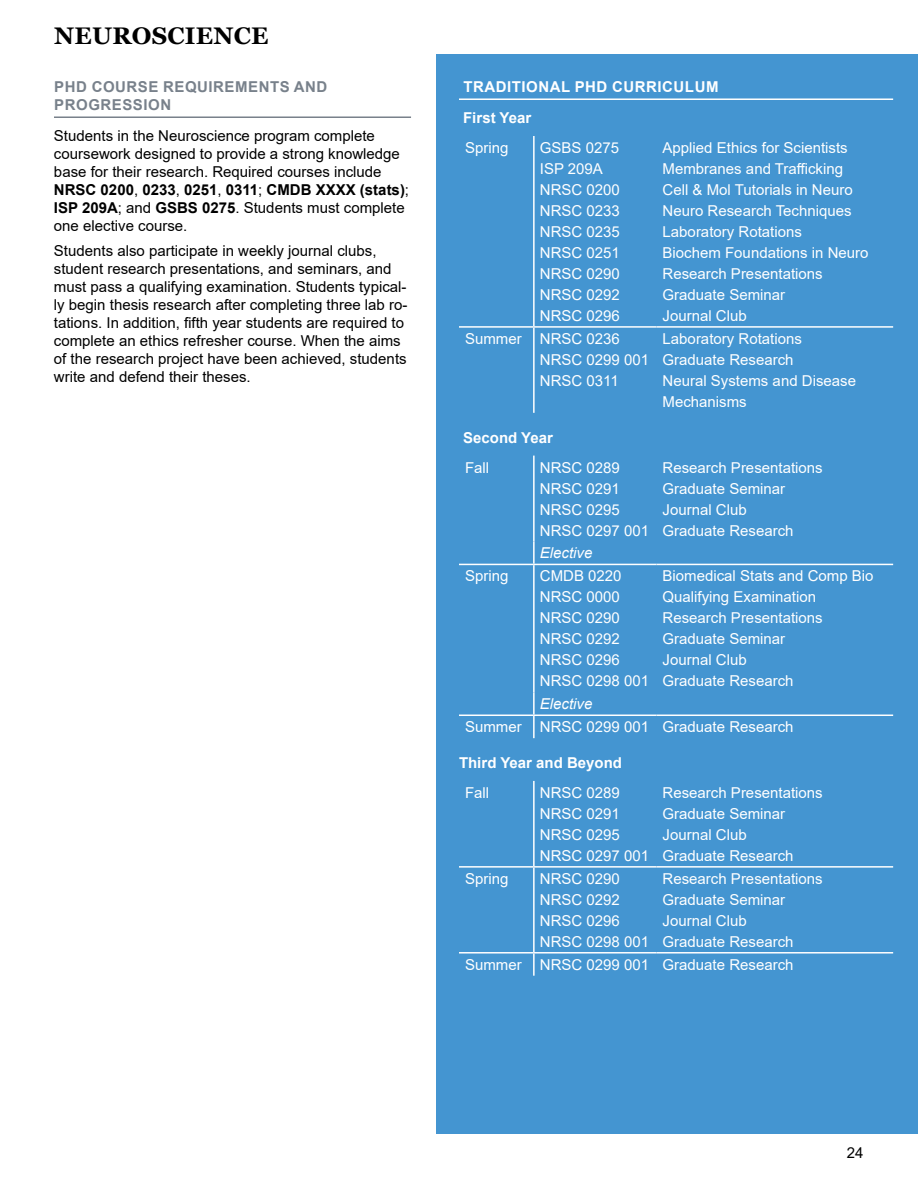
<style>
.page{position:relative;width:918px;height:1188px;background:#fff}
.page>*{position:absolute;margin:0;border:0;box-sizing:border-box;transform-origin:0 0}
.t1{font:700 24px "Georgia";letter-spacing:.01em;color:#000}
.t2{font:15px/21px "Arial";color:#fff}
.t3{font:15px/18px "Arial";color:#000}
.t4{font:700 15px/18px "Arial";letter-spacing:.035em;color:#78818b}
.t5{font:700 15px/31.5px "Arial";letter-spacing:.035em;color:#fff}
.t6{font:700 15px "Arial";color:#fff}
.t7{font:italic 15px "Arial";color:#fff}
.s1{font-weight:700}
</style>
<div class="page">
<div style="left:436px;top:54px;width:482px;height:1080px;background:#4495d1"></div>
<hr style="left:54px;top:116px;width:357px;height:2px;background:#78818b">
<hr style="left:459px;top:98px;width:434px;height:2px;background:#fff">
<hr style="left:533px;top:136px;width:2px;height:190px;background:#fff">
<hr style="left:459px;top:326px;width:75px;height:2px;background:#fff">
<hr style="left:534px;top:326px;width:123px;height:2px;background:#fff">
<hr style="left:533px;top:328px;width:2px;height:85px;background:#fff">
<hr style="left:657px;top:326px;width:236px;height:2px;background:#fff">
<hr style="left:533px;top:456px;width:2px;height:86px;background:#fff">
<hr style="left:459px;top:564px;width:75px;height:1px;background:#fff">
<hr style="left:533px;top:565px;width:2px;height:127px;background:#fff">
<hr style="left:459px;top:715px;width:75px;height:1px;background:#fff">
<hr style="left:533px;top:716px;width:2px;height:22px;background:#fff">
<hr style="left:533px;top:542px;width:2px;height:22px;background:#fff">
<hr style="left:534px;top:564px;width:123px;height:1px;background:#fff">
<hr style="left:657px;top:564px;width:236px;height:1px;background:#fff">
<hr style="left:533px;top:692px;width:2px;height:23px;background:#fff">
<hr style="left:534px;top:715px;width:123px;height:1px;background:#fff">
<hr style="left:657px;top:715px;width:236px;height:1px;background:#fff">
<hr style="left:533px;top:781px;width:2px;height:85px;background:#fff">
<hr style="left:459px;top:866px;width:75px;height:2px;background:#fff">
<hr style="left:534px;top:866px;width:123px;height:2px;background:#fff">
<hr style="left:533px;top:868px;width:2px;height:84px;background:#fff">
<hr style="left:657px;top:866px;width:236px;height:2px;background:#fff">
<hr style="left:459px;top:952px;width:75px;height:2px;background:#fff">
<hr style="left:534px;top:952px;width:123px;height:2px;background:#fff">
<hr style="left:533px;top:954px;width:2px;height:22px;background:#fff">
<hr style="left:657px;top:952px;width:236px;height:2px;background:#fff">
<h1 class="t1" style="left:54px;top:20px;width:216px">NEUROSCIENCE</h1>
<p class="t4" style="left:54px;top:78px;width:275px">PHD COURSE REQUIREMENTS AND<br>PROGRESSION</p>
<p class="t3" style="left:54px;top:127px;width:357px">Students in the Neuroscience program complete coursework designed to provide a strong knowledge base for their research. Required courses include <span class="s1">NRSC 0200</span>, <span class="s1">0233</span>, <span class="s1">0251</span>, <span class="s1">0311</span>; <span class="s1">CMDB XXXX (stats)</span>; <span class="s1">ISP 209A</span>; and <span class="s1">GSBS 0275</span>. Students must complete one elective course.</p>
<p class="t3" style="left:54px;top:242px;width:355px">Students also participate in weekly journal clubs, student research presentations, and seminars, and must pass a qualifying examination. Students typical&shy;ly begin thesis research after completing three lab ro&shy;tations. In addition, fifth year students are required to complete an ethics refresher course. When the aims of the research project have been achieved, students write and defend their theses.</p>
<p class="t5" style="left:463px;top:71px;width:257px">TRADITIONAL PHD CURRICULUM<br>First Year</p>
<p class="t2" style="left:465px;top:137px;width:45px">Spring</p>
<p class="t2" style="left:540px;top:137px;width:82px">GSBS 0275<br>ISP 209A<br>NRSC 0200<br>NRSC 0233<br>NRSC 0235<br>NRSC 0251<br>NRSC 0290<br>NRSC 0292<br>NRSC 0296</p>
<p class="t2" style="left:663px;top:137px;width:207px">Applied Ethics for Scientists<br>Membranes and Trafficking<br>Cell &amp; Mol Tutorials in Neuro<br>Neuro Research Techniques<br>Laboratory Rotations<br>Biochem Foundations in Neuro<br>Research Presentations<br>Graduate Seminar<br>Journal Club</p>
<p class="t2" style="left:540px;top:328px;width:111px;text-indent:-75px">Summer NRSC 0236<br>NRSC 0299 001<br>NRSC 0311</p>
<p class="t2" style="left:663px;top:328px;width:195px">Laboratory Rotations<br>Graduate Research<br>Neural Systems and Disease<br>Mechanisms</p>
<p class="t6" style="left:463px;top:427px;width:91px">Second Year</p>
<p class="t2" style="left:465px;top:457px;width:26px">Fall</p>
<p class="t2" style="left:540px;top:457px;width:111px">NRSC 0289<br>NRSC 0291<br>NRSC 0295<br>NRSC 0297 001</p>
<p class="t2" style="left:663px;top:457px;width:162px">Research Presentations<br>Graduate Seminar<br>Journal Club<br>Graduate Research</p>
<p class="t7" style="left:540px;top:543px;width:54px">Elective</p>
<p class="t2" style="left:465px;top:565px;width:45px">Spring</p>
<p class="t2" style="left:540px;top:565px;width:111px">CMDB 0220<br>NRSC 0000<br>NRSC 0290<br>NRSC 0292<br>NRSC 0296<br>NRSC 0298 001</p>
<p class="t2" style="left:663px;top:565px;width:212px">Biomedical Stats and Comp Bio<br>Qualifying Examination<br>Research Presentations<br>Graduate Seminar<br>Journal Club<br>Graduate Research</p>
<p class="t7" style="left:540px;top:694px;width:54px">Elective</p>
<p class="t2" style="left:465px;top:716px;width:330px">Summer NRSC 0299 001 Graduate Research</p>
<p class="t6" style="left:459px;top:752px;width:165px">Third Year and Beyond</p>
<p class="t2" style="left:465px;top:782px;width:26px">Fall</p>
<p class="t2" style="left:540px;top:782px;width:111px">NRSC 0289<br>NRSC 0291<br>NRSC 0295<br>NRSC 0297 001</p>
<p class="t2" style="left:663px;top:782px;width:162px">Research Presentations<br>Graduate Seminar<br>Journal Club<br>Graduate Research</p>
<p class="t2" style="left:465px;top:868px;width:45px">Spring</p>
<p class="t2" style="left:540px;top:868px;width:111px">NRSC 0290<br>NRSC 0292<br>NRSC 0296<br>NRSC 0298 001</p>
<p class="t2" style="left:663px;top:868px;width:162px">Research Presentations<br>Graduate Seminar<br>Journal Club<br>Graduate Research</p>
<p class="t2" style="left:465px;top:954px;width:330px">Summer NRSC 0299 001 Graduate Research</p>
<p class="t3" style="left:847px;top:1144px;width:18px">24</p>
</div>
